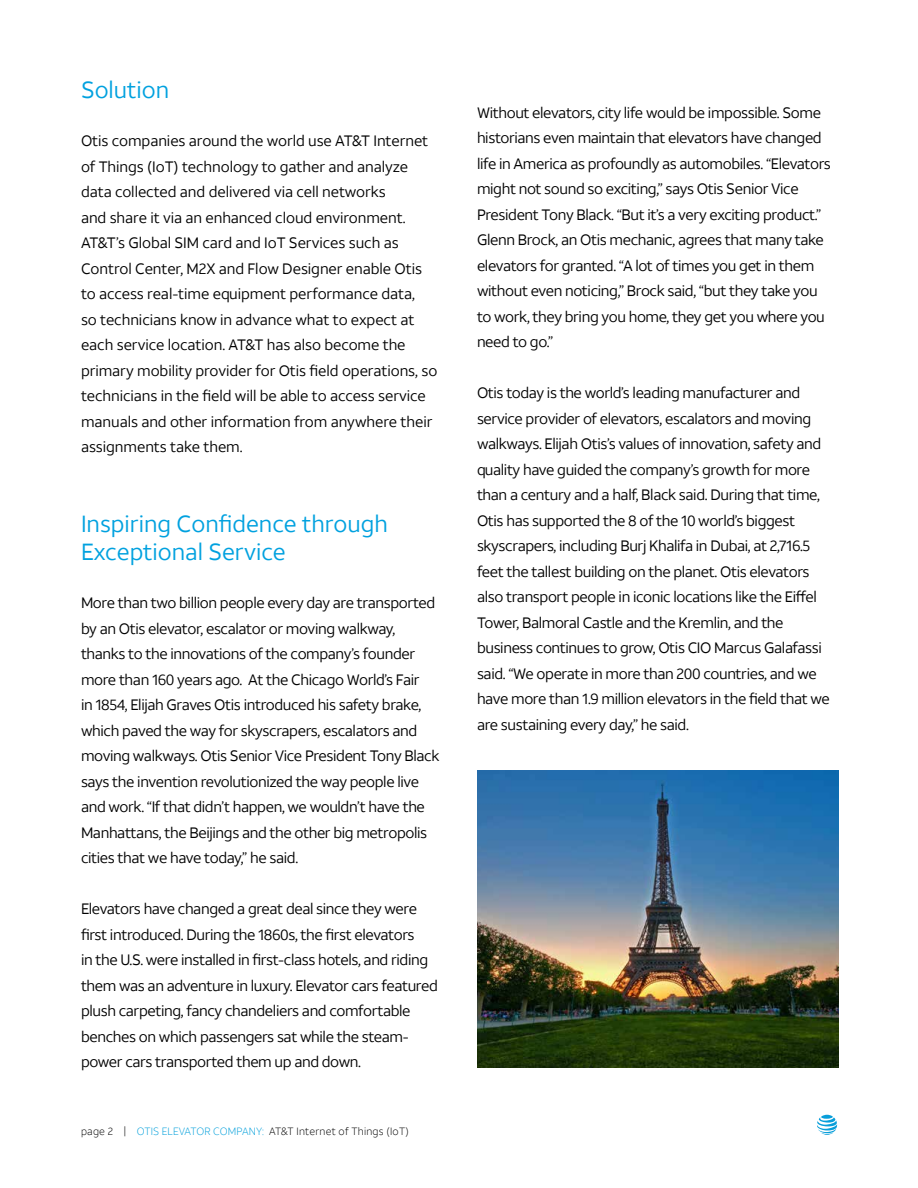
<style>
.page{position:relative;width:918px;height:1188px;background:#fff}
.page>*{position:absolute;margin:0;border:0;box-sizing:border-box;transform-origin:0 0}
.t1{font:23.25px/28.5px "ATT Aleck Sans";color:#00a1df}
.t2{font:15px/25.5px "ATT Aleck Sans";letter-spacing:-.025em;color:#000}
.t3{font:15px/25.5px "ATT Aleck Sans";letter-spacing:-.005em;color:#000}
.t4{font:300 10.5px "ATT Aleck Sans";letter-spacing:.01em;color:#000}
.s1{color:#009fdb}
</style>
<div class="page">
<svg style="left:817px;top:1115px;width:20px;height:20px"></svg>
<img style="left:477px;top:770px;width:362px;height:297px">
<h1 class="t1" style="left:81px;top:76px;width:90px">Solution</h1>
<p class="t3" style="left:81px;top:128px;width:358px">Otis companies around the world use AT&amp;T Internet of Things (IoT) technology to gather and analyze data collected and delivered via cell networks<br>and share it via an enhanced cloud environment.<br>AT&amp;T’s Global SIM card and IoT Services such as Control Center, M2X and Flow Designer enable Otis to access real-time equipment performance data,<br>so technicians know in advance what to expect at each service location. AT&amp;T has also become the primary mobility provider for Otis field operations, so technicians in the field will be able to access service manuals and other information from anywhere their assignments take them.</p>
<h1 class="t1" style="left:81px;top:509px;width:308px">Inspiring Confidence through<br>Exceptional Service</h1>
<p class="t2" style="left:81px;top:590px;width:360px">More than two billion people every day are transported by an Otis elevator, escalator or moving walkway, thanks to the innovations of the company’s founder more than 160 years ago. At the Chicago World’s Fair<br>in 1854, Elijah Graves Otis introduced his safety brake, which paved the way for skyscrapers, escalators and moving walkways. Otis Senior Vice President Tony Black says the invention revolutionized the way people live and work. “If that didn’t happen, we wouldn’t have the Manhattans, the Beijings and the other big metropolis cities that we have today,” he said.</p>
<p class="t2" style="left:81px;top:896px;width:358px">Elevators have changed a great deal since they were first introduced. During the 1860s, the first elevators<br>in the U.S. were installed in first-class hotels, and riding them was an adventure in luxury. Elevator cars featured plush carpeting, fancy chandeliers and comfortable benches on which passengers sat while the steam&shy;power cars transported them up and down.</p>
<p class="t4" style="left:81px;top:1125px;width:329px">page 2 | <span class="s1">OTIS ELEVATOR COMPANY:</span> AT&amp;T Internet of Things (IoT)</p>
<p class="t2" style="left:477px;top:100px;width:355px">Without elevators, city life would be impossible. Some historians even maintain that elevators have changed life in America as profoundly as automobiles. “Elevators might not sound so exciting,” says Otis Senior Vice President Tony Black. “But it’s a very exciting product.” Glenn Brock, an Otis mechanic, agrees that many take elevators for granted. “A lot of times you get in them without even noticing,” Brock said, “but they take you to work, they bring you home, they get you where you need to go.”</p>
<p class="t2" style="left:477px;top:380px;width:354px">Otis today is the world’s leading manufacturer and service provider of elevators, escalators and moving walkways. Elijah Otis’s values of innovation, safety and quality have guided the company’s growth for more than a century and a half, Black said. During that time, Otis has supported the 8 of the 10 world’s biggest skyscrapers, including Burj Khalifa in Dubai, at 2,716.5 feet the tallest building on the planet. Otis elevators also transport people in iconic locations like the Eiffel Tower, Balmoral Castle and the Kremlin, and the business continues to grow, Otis CIO Marcus Galafassi said. “We operate in more than 200 countries, and we have more than 1.9 million elevators in the field that we are sustaining every day,” he said.</p>
</div>
